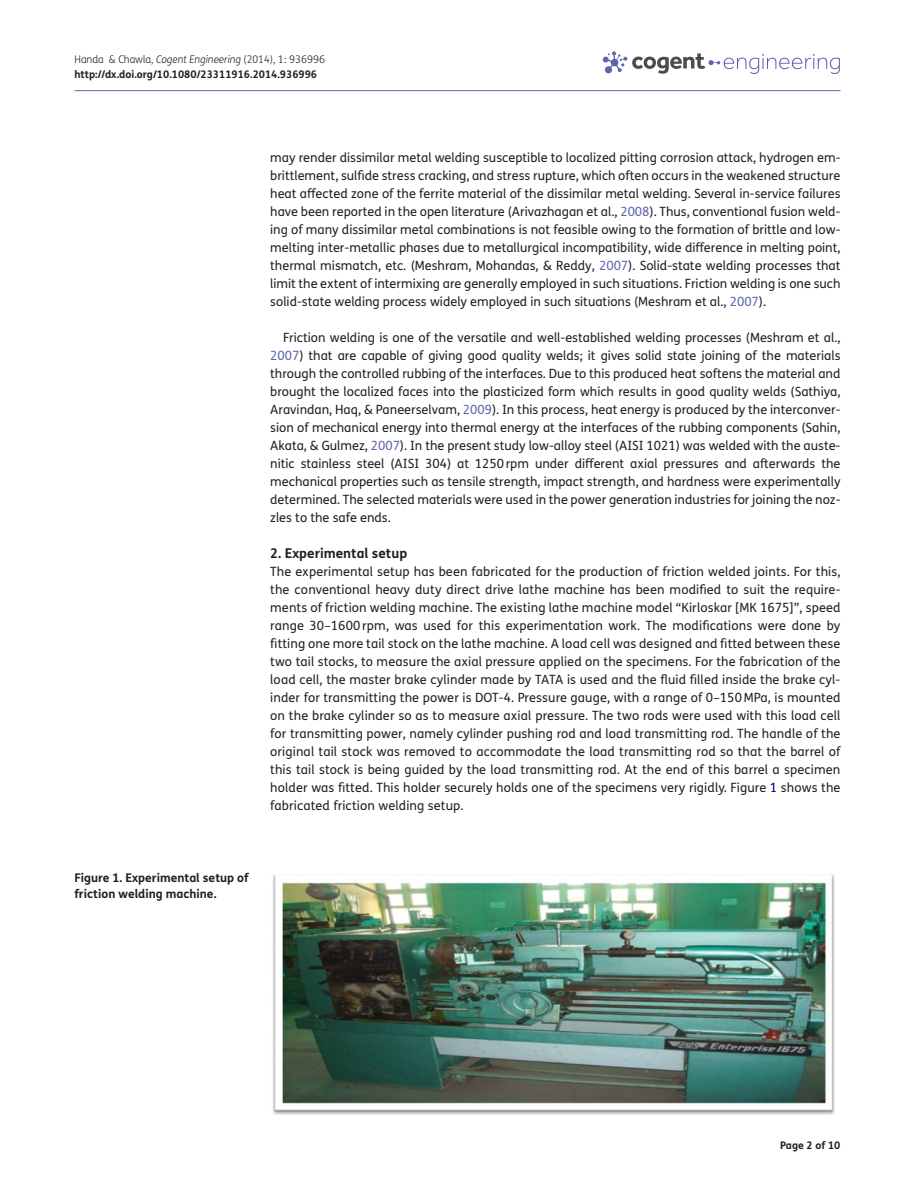
<style>
.page{position:relative;width:915px;height:1191px;background:#fff}
.page>*{position:absolute;margin:0;border:0;box-sizing:border-box;transform-origin:0 0}
.t1{font:700 13.5px "FS Me Pro";color:#231f20}
.t2{font:12.75px/18px "FS Me Pro";color:#231f20;text-align:justify}
.t3{font:700 12px/16.5px "FS Me Pro";color:#231f20}
.t4{font:700 10.5px/15px "FS Me Pro";color:#231f20}
.s1{font-weight:300}
.s2{font-weight:300;font-style:italic}
.s3{color:#5e65ae}
.s4{color:#000080}
</style>
<div class="page">
<hr style="left:74px;top:90px;width:766px;height:1px;background:#5e65ae">
<svg style="left:602px;top:51px;width:237px;height:23px"></svg>
<img style="left:272px;top:874px;width:563px;height:241px">
<p class="t4" style="left:74px;top:51px;width:252px"><span class="s1">Handa &amp; Chawla,</span> <span class="s2">Cogent Engineering</span> <span class="s1">(2014), 1: 936996 </span>http://dx.doi.org/10.1080/23311916.2014.936996</p>
<p class="t2" style="left:270px;top:148px;width:571px">may render dissimilar metal welding susceptible to localized pitting corrosion attack, hydrogen em&shy;brittlement, sulfide stress cracking, and stress rupture, which often occurs in the weakened structure heat affected zone of the ferrite material of the dissimilar metal welding. Several in-service failures have been reported in the open literature (Arivazhagan et al., <span class="s3">2008</span>). Thus, conventional fusion weld&shy;ing of many dissimilar metal combinations is not feasible owing to the formation of brittle and low&shy;melting inter-metallic phases due to metallurgical incompatibility, wide difference in melting point, thermal mismatch, etc. (Meshram, Mohandas, &amp; Reddy, <span class="s3">2007</span>). Solid-state welding processes that limit the extent of intermixing are generally employed in such situations. Friction welding is one such solid-state welding process widely employed in such situations (Meshram et al., <span class="s3">2007</span>).</p>
<p class="t2" style="left:270px;top:328px;width:571px;text-indent:13px">Friction welding is one of the versatile and well-established welding processes (Meshram et al., <span class="s3">2007</span>) that are capable of giving good quality welds; it gives solid state joining of the materials through the controlled rubbing of the interfaces. Due to this produced heat softens the material and brought the localized faces into the plasticized form which results in good quality welds (Sathiya, Aravindan, Haq, &amp; Paneerselvam, <span class="s3">2009</span>). In this process, heat energy is produced by the interconver&shy;sion of mechanical energy into thermal energy at the interfaces of the rubbing components (Sahin, Akata, &amp; Gulmez, <span class="s3">2007</span>). In the present study low-alloy steel (AISI 1021) was welded with the auste&shy;nitic stainless steel (AISI 304) at 1250rpm under different axial pressures and afterwards the mechanical properties such as tensile strength, impact strength, and hardness were experimentally determined. The selected materials were used in the power generation industries for joining the noz&shy;zles to the safe ends.</p>
<p class="t1" style="left:270px;top:543px;width:138px">2. Experimental setup</p>
<p class="t2" style="left:270px;top:562px;width:571px">The experimental setup has been fabricated for the production of friction welded joints. For this, the conventional heavy duty direct drive lathe machine has been modified to suit the require&shy;ments of friction welding machine. The existing lathe machine model “Kirloskar [MK 1675]”, speed range 30–1600 rpm, was used for this experimentation work. The modifications were done by fitting one more tail stock on the lathe machine. A load cell was designed and fitted between these two tail stocks, to measure the axial pressure applied on the specimens. For the fabrication of the load cell, the master brake cylinder made by TATA is used and the fluid filled inside the brake cyl&shy;inder for transmitting the power is DOT-4. Pressure gauge, with a range of 0–150MPa, is mounted on the brake cylinder so as to measure axial pressure. The two rods were used with this load cell for transmitting power, namely cylinder pushing rod and load transmitting rod. The handle of the original tail stock was removed to accommodate the load transmitting rod so that the barrel of this tail stock is being guided by the load transmitting rod. At the end of this barrel a specimen holder was fitted. This holder securely holds one of the specimens very rigidly. Figure <span class="s4">1</span> shows the fabricated friction welding setup.</p>
<p class="t3" style="left:74px;top:868px;width:176px">Figure 1. Experimental setup of friction welding machine.</p>
<p class="t4" style="left:780px;top:1137px;width:62px">Page 2 of 10</p>
</div>
